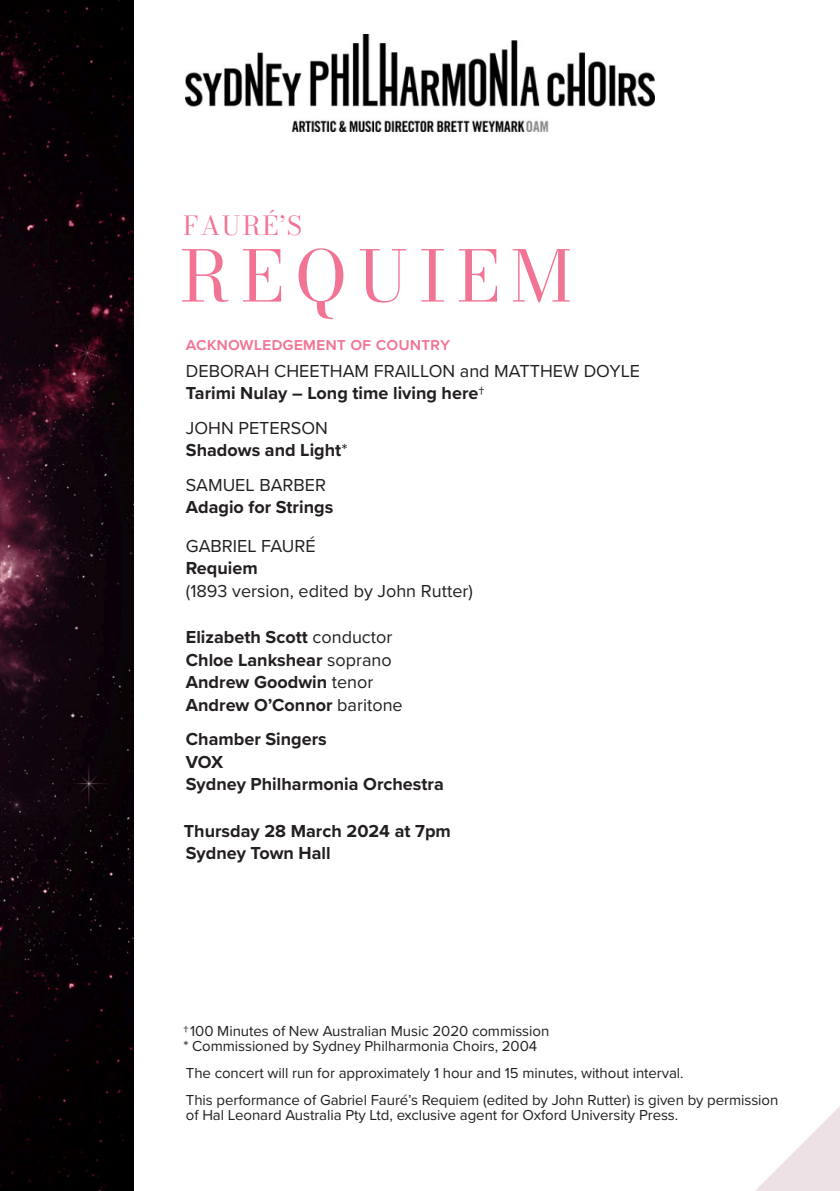
<style>
.page{position:relative;width:840px;height:1191px;background:#fff}
.page>*{position:absolute;margin:0;border:0;box-sizing:border-box;transform-origin:0 0}
.t1{font:70px "Bodoni Moda";letter-spacing:.15em;color:#f27494}
.t2{font:26px "Bodoni Moda";letter-spacing:.055em;color:#f27494}
.t3{font:700 18px/22.4px "Proxima Nova";color:#231f20}
.t4{font:18px/22.4px "Proxima Nova";color:#231f20}
.t5{font:600 18px "Proxima Nova";color:#f27494}
.t6{font:15px/15px "Proxima Nova";letter-spacing:-.005em;color:#231f20}
.s1{font-weight:700}
.s2{font-weight:400}
</style>
<div class="page">
<svg style="left:755px;top:1107px;width:84px;height:84px"></svg>
<img style="left:186px;top:34px;width:468px;height:98px">
<img style="left:0;top:0;width:133px;height:1191px">
<h2 class="t2" style="left:183px;top:206px;width:120px">FAURÉ’S</h2>
<h1 class="t1" style="left:180px;top:223px;width:393px">REQUIEM</h1>
<p class="t5" style="left:186px;top:336px;width:265px">ACKNOWLEDGEMENT OF COUNTRY</p>
<p class="t4" style="left:186px;top:360px;width:455px">DEBORAH CHEETHAM FRAILLON and MATTHEW DOYLE<br><span class="s1">Tarimi Nulay – Long time living here</span>†</p>
<p class="t3" style="left:186px;top:417px;width:163px"><span class="s2">JOHN PETERSON<br></span>Shadows and Light<span class="s2">*</span></p>
<p class="t4" style="left:186px;top:474px;width:142px">SAMUEL BARBER</p>
<p class="t3" style="left:186px;top:497px;width:149px">Adagio for Strings</p>
<p class="t4" style="left:186px;top:535px;width:131px">GABRIEL FAURÉ</p>
<p class="t3" style="left:186px;top:558px;width:73px">Requiem</p>
<p class="t4" style="left:186px;top:580px;width:288px">(1893 version, edited by John Rutter)</p>
<p class="t3" style="left:186px;top:627px;width:218px">Elizabeth Scott <span class="s2">conductor<br></span>Chloe Lankshear <span class="s2">soprano<br></span>Andrew Goodwin <span class="s2">tenor<br></span>Andrew O’Connor <span class="s2">baritone</span></p>
<p class="t3" style="left:186px;top:729px;width:259px">Chamber Singers<br>VOX<br>Sydney Philharmonia Orchestra</p>
<p class="t3" style="left:184px;top:820px;width:268px">Thursday 28 March 2024 at 7pm<br>Sydney Town Hall</p>
<p class="t6" style="left:183px;top:1024px;width:367px">†100 Minutes of New Australian Music 2020 commission * Commissioned by Sydney Philharmonia Choirs, 2004</p>
<p class="t6" style="left:186px;top:1060px;width:593px;line-height:27px">The concert will run for approximately 1 hour and 15 minutes, without interval.<br>This performance of Gabriel Fauré’s Requiem (edited by John Rutter) is given by permission</p>
<p class="t6" style="left:186px;top:1108px;width:493px">of Hal Leonard Australia Pty Ltd, exclusive agent for Oxford University Press.</p>
</div>
